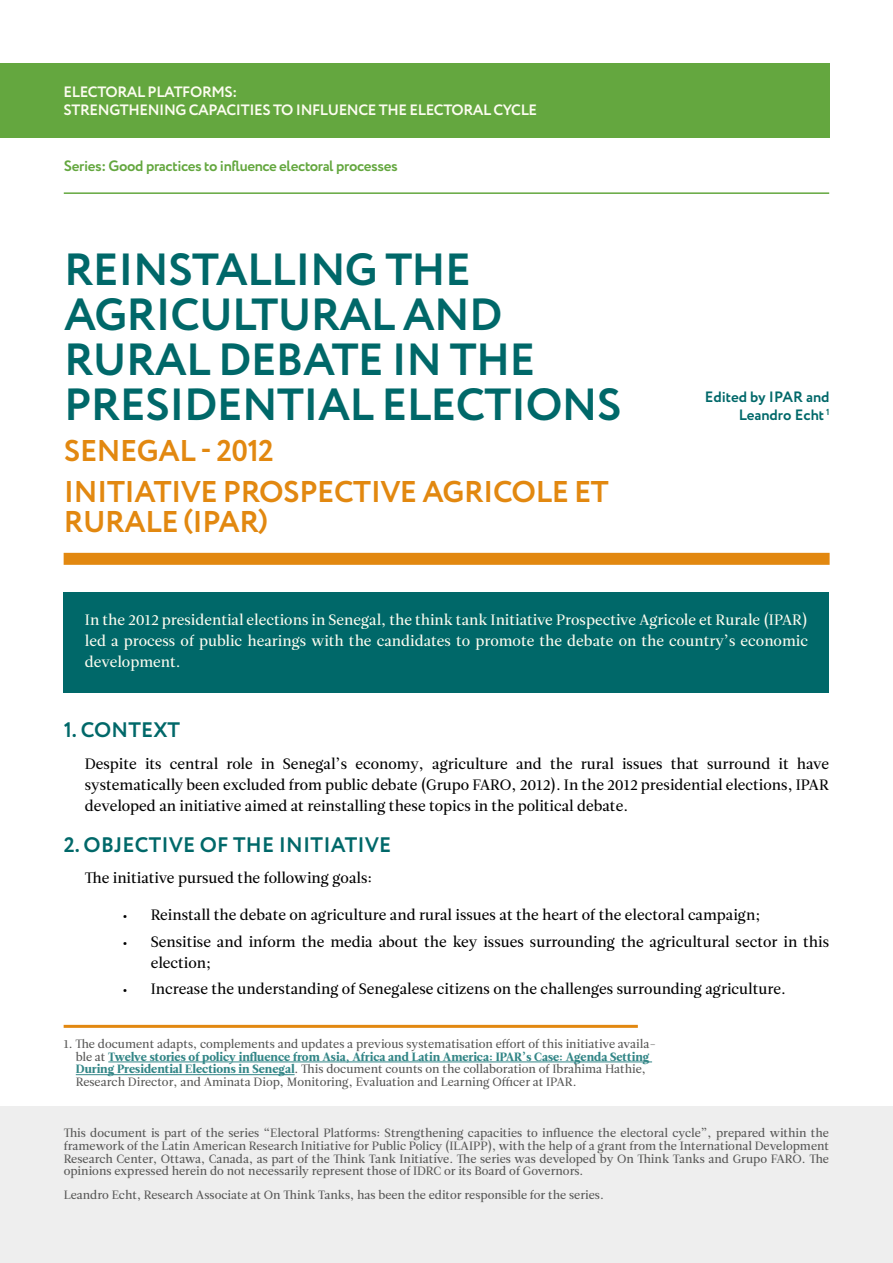
<style>
.page{position:relative;width:893px;height:1263px;background:#fff}
.page>*{position:absolute;margin:0;border:0;box-sizing:border-box;transform-origin:0 0}
.t1{font:700 45px/45px "Circe";letter-spacing:-.015em;color:#006869}
.t2{font:700 30px/40.7px "Circe";letter-spacing:-.015em;color:#e28810}
.t3{font:700 21px "Circe";letter-spacing:.01em;color:#006869}
.t4{font:15px/21px "Leitura Roman 2";color:#000;text-align:justify}
.t5{font:15px/21px "Leitura Roman 2";color:#fcfcf0;text-align:justify}
.t6{font:700 15px/18px "Circe";letter-spacing:-.025em;color:#fcfcf0}
.t7{font:700 15px "Circe";letter-spacing:-.025em;color:#64a73f}
.t8{font:700 15px/18px "Circe";color:#006869;text-align:right}
.t9{font:12px/12.8px "Leitura Roman 2";color:#575756}
.t10{font:12px "Leitura Roman 4";color:#338687}
.s1{font-family:"Leitura Roman 2";color:#575756}
.s2{font-family:"Leitura Roman 4";color:#338687}
</style>
<div class="page">
<div style="left:64px;top:553px;width:766px;height:12px;background:#e28810"></div>
<hr style="left:64px;top:1025px;width:574px;height:3px;background:#e28810">
<hr style="left:108px;top:1061px;width:544px;height:1px;background:#338687">
<hr style="left:76px;top:1074px;width:219px;height:1px;background:#338687">
<div style="left:64px;top:592px;width:765px;height:101px;background:#006869"></div>
<div style="left:0;top:64px;width:830px;height:74px;background:#64a73f"></div>
<hr style="left:64px;top:192px;width:765px;height:2px;background:#64a73f">
<div style="left:0;top:1107px;width:893px;height:156px;background:#eee"></div>
<p class="t6" style="left:64px;top:84px;width:475px">ELECTORAL PLATFORMS:<br>STRENGTHENING CAPACITIES TO INFLUENCE THE ELECTORAL CYCLE</p>
<p class="t7" style="left:64px;top:156px;width:335px">Series: Good practices to influence electoral processes</p>
<h1 class="t1" style="left:64px;top:250px;width:559px">REINSTALLING THE<br>AGRICULTURAL AND<br>RURAL DEBATE IN THE<br>PRESIDENTIAL ELECTIONS</h1>
<h2 class="t2" style="left:64px;top:432px;width:546px">SENEGAL - 2012<br>INITIATIVE PROSPECTIVE AGRICOLE ET</h2>
<h2 class="t2" style="left:64px;top:502px;width:206px">RURALE (IPAR)</h2>
<p class="t8" style="left:705px;top:388px;width:126px">Edited by IPAR and<br>Leandro Echt <sup>1</sup></p>
<p class="t5" style="left:85px;top:610px;width:725px">In the 2012 presidential elections in Senegal, the think tank Initiative Prospective Agricole et Rurale (IPAR) led a process of public hearings with the candidates to promote the debate on the country’s economic development.</p>
<h3 class="t3" style="left:64px;top:716px;width:118px">1. CONTEXT</h3>
<p class="t4" style="left:85px;top:753px;width:746px">Despite its central role in Senegal’s economy, agriculture and the rural issues that surround it have systematically been excluded from public debate (Grupo FARO, 2012). In the 2012 presidential elections, IPAR developed an initiative aimed at reinstalling these topics in the political debate.</p>
<h3 class="t3" style="left:64px;top:830px;width:329px">2. OBJECTIVE OF THE INITIATIVE</h3>
<p class="t4" style="left:85px;top:868px;width:289px">The initiative pursued the following goals:</p>
<p class="t4" style="left:122px;top:905px;width:640px">• Reinstall the debate on agriculture and rural issues at the heart of the electoral campaign;</p>
<p class="t4" style="left:151px;top:931px;width:680px;text-indent:-28px">• Sensitise and inform the media about the key issues surrounding the agricultural sector in this election;</p>
<p class="t4" style="left:122px;top:978px;width:665px">• Increase the understanding of Senegalese citizens on the challenges surrounding agriculture.</p>
<p class="t9" style="left:64px;top:1037px;width:594px">1. The document adapts, complements and updates a previous systematisation effort of this initiative availa-</p>
<p class="t10" style="left:76px;top:1049px;width:575px"><span class="s1">ble at</span> Twelve stories of policy influence from Asia, Africa and Latin America: IPAR’s Case: Agenda Setting</p>
<p class="t9" style="left:76px;top:1063px;width:572px"><span class="s2">During Presidential Elections in Senegal</span>. This document counts on the collaboration of Ibrahima Hathie,<br>Research Director, and Aminata Diop, Monitoring, Evaluation and Learning Officer at IPAR.</p>
<p class="t9" style="left:64px;top:1127px;width:767px;text-align:justify">This document is part of the series “Electoral Platforms: Strengthening capacities to influence the electoral cycle”, prepared within the framework of the Latin American Research Initiative for Public Policy (ILAIPP), with the help of a grant from the International Development Research Center, Ottawa, Canada, as part of the Think Tank Initiative. The series was developed by On Think Tanks and Grupo FARO. The opinions expressed herein do not necessarily represent those of IDRC or its Board of Governors.</p>
<p class="t9" style="left:64px;top:1188px;width:542px">Leandro Echt, Research Associate at On Think Tanks, has been the editor responsible for the series.</p>
</div>
